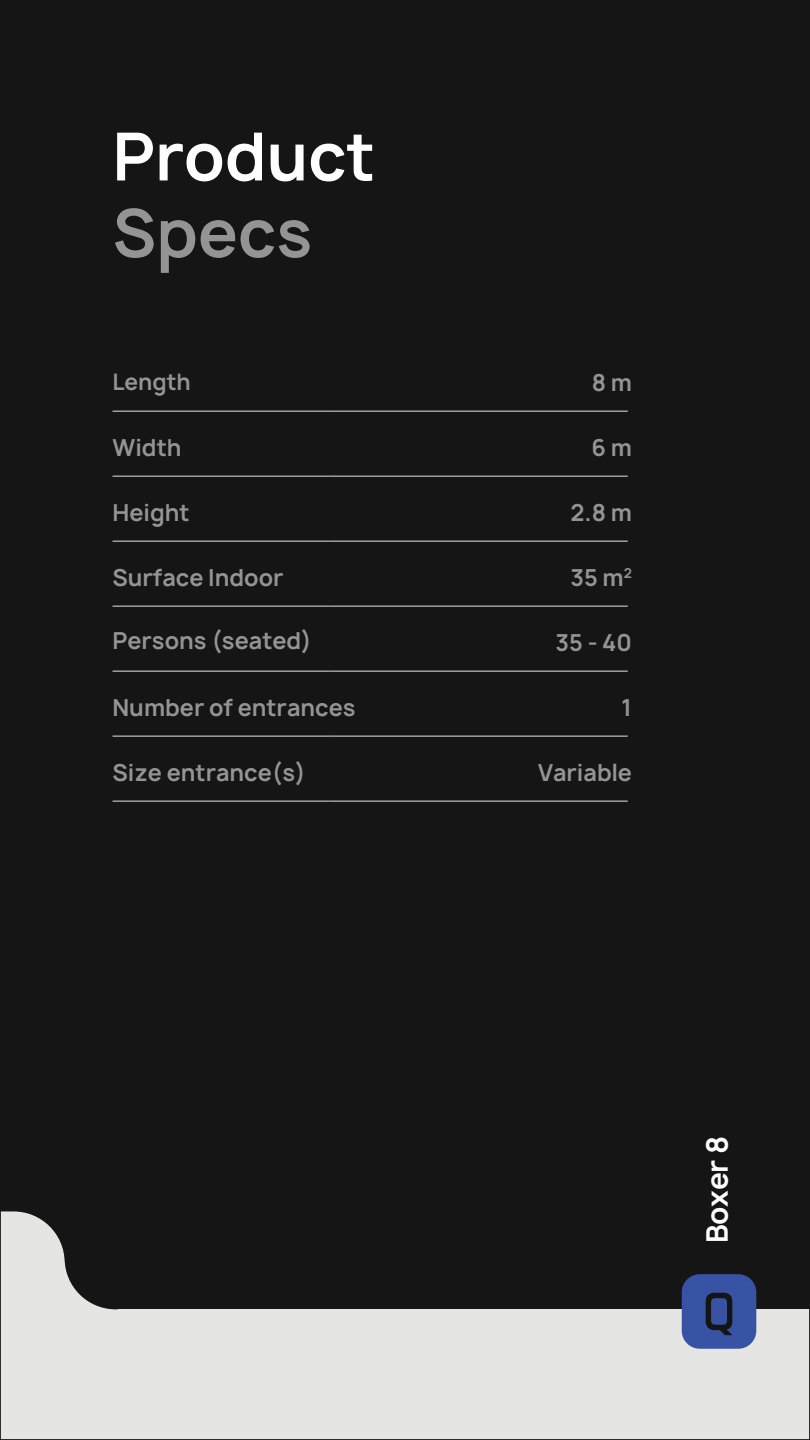
<style>
.page{position:relative;width:810px;height:1440px;background:#151515}
.page>*{position:absolute;margin:0;border:0;box-sizing:border-box;transform-origin:0 0}
.t1{font:700 63.75px "Manrope";color:#fff}
.t2{font:700 63.75px "Manrope";color:#949494}
.t3{font:700 28.5px "Manrope";letter-spacing:-.015em;color:#fff}
.t4{font:700 22.5px "Manrope";color:#949494}
.t5{font:700 21.83px "Manrope";color:#949494}
</style>
<div class="page">
<svg style="left:2px;top:1211px;width:116px;height:227px"></svg>
<div style="left:118px;top:1309px;width:692px;height:131px;background:#e5e5e4"></div>
<hr style="left:112px;top:411px;width:217px;height:1px;background:#e5e5e4">
<hr style="left:329px;top:411px;width:299px;height:1px;background:#e5e5e4">
<hr style="left:112px;top:476px;width:217px;height:1px;background:#e5e5e4">
<hr style="left:329px;top:476px;width:299px;height:1px;background:#e5e5e4">
<hr style="left:112px;top:541px;width:217px;height:1px;background:#e5e5e4">
<hr style="left:329px;top:541px;width:299px;height:1px;background:#e5e5e4">
<hr style="left:112px;top:606px;width:217px;height:1px;background:#e5e5e4">
<hr style="left:329px;top:606px;width:299px;height:1px;background:#e5e5e4">
<hr style="left:112px;top:671px;width:217px;height:1px;background:#e5e5e4">
<hr style="left:329px;top:671px;width:299px;height:1px;background:#e5e5e4">
<hr style="left:112px;top:736px;width:217px;height:1px;background:#e5e5e4">
<hr style="left:329px;top:736px;width:299px;height:1px;background:#e5e5e4">
<hr style="left:112px;top:801px;width:217px;height:1px;background:#e5e5e4">
<hr style="left:329px;top:801px;width:299px;height:1px;background:#e5e5e4">
<div style="left:682px;top:1274px;width:74px;height:75px;background:#3953a4;border-radius:18px"></div>
<svg style="left:706px;top:1293px;width:26px;height:42px"></svg>
<h1 class="t1" style="left:112px;top:114px;width:264px">Product</h1>
<h1 class="t2" style="left:112px;top:191px;width:201px">Specs</h1>
<p class="t5" style="left:112px;top:367px;width:80px">Length</p>
<p class="t4" style="left:592px;top:367px;width:42px">8 m</p>
<p class="t4" style="left:112px;top:432px;width:71px">Width</p>
<p class="t4" style="left:592px;top:432px;width:42px">6 m</p>
<p class="t4" style="left:112px;top:497px;width:79px">Height</p>
<p class="t4" style="left:571px;top:498px;width:63px">2.8 m</p>
<p class="t4" style="left:113px;top:562px;width:173px">Surface Indoor</p>
<p class="t4" style="left:571px;top:563px;width:63px">35 m<sup>2</sup></p>
<p class="t4" style="left:113px;top:625px;width:201px">Persons (seated)</p>
<p class="t4" style="left:556px;top:627px;width:78px">35 - 40</p>
<p class="t4" style="left:112px;top:692px;width:245px">Number of entrances</p>
<p class="t4" style="left:622px;top:692px;width:12px">1</p>
<p class="t4" style="left:112px;top:757px;width:195px">Size entrance(s)</p>
<p class="t4" style="left:538px;top:757px;width:95px">Variable</p>
<p class="t3" style="left:698px;top:1243px;width:108px;rotate:-90deg">Boxer 8</p>
</div>
